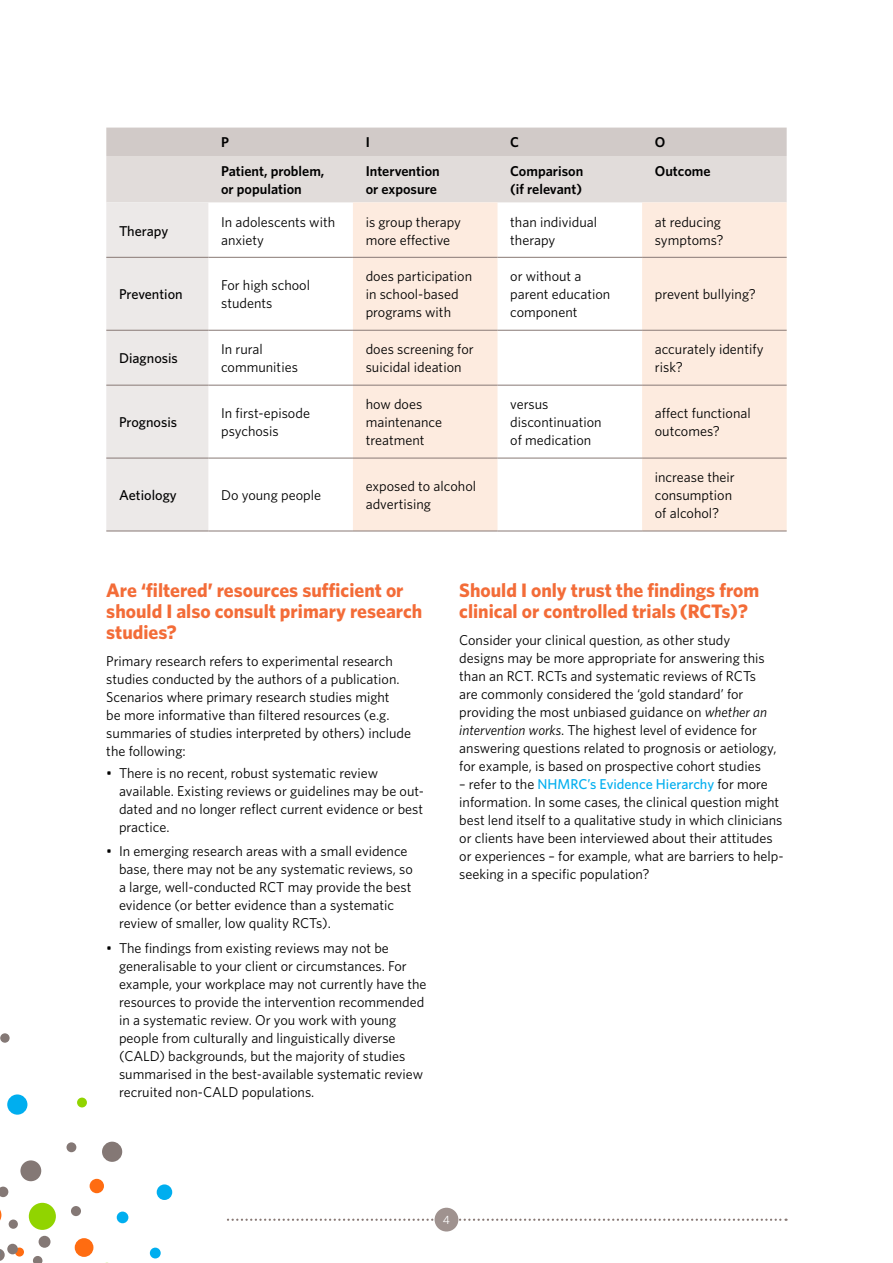
<style>
.page{position:relative;width:893px;height:1263px;background:#fff}
.page>*{position:absolute;margin:0;border:0;box-sizing:border-box;transform-origin:0 0}
.t1{font:700 19.5px/21px "Whitney";color:#f36c38}
.t2{font:14.25px/18px "Whitney";color:#000}
.t3{font:600 14.25px/18px "Whitney";color:#000}
.t4{font:500 14.25px "Whitney";color:#000}
.t5{font:12px "Whitney";color:#fff}
.s1{font-style:italic}
.s2{font-weight:500;color:#00aeef}
</style>
<div class="page">
<svg style="left:227px;top:1218px;width:559px;height:3px"></svg>
<div style="left:435px;top:1208px;width:23px;height:23px;background:#9f928f;border-radius:50%"></div>
<div style="left:9px;top:1219px;width:9px;height:10px;background:#847875;border-radius:50%"></div>
<div style="left:0;top:1033px;width:10px;height:10px;background:#847875;border-radius:50%"></div>
<div style="left:90px;top:1179px;width:14px;height:14px;background:#ff6c11;border-radius:50%"></div>
<div style="left:15px;top:1247px;width:9px;height:9px;background:#ff6c11;border-radius:50%"></div>
<div style="left:39px;top:1236px;width:12px;height:12px;background:#847875;border-radius:50%"></div>
<svg style="left:0;top:1186px;width:8px;height:11px"></svg>
<div style="left:117px;top:1211px;width:11px;height:12px;background:#00aeef;border-radius:50%"></div>
<div style="left:71px;top:1206px;width:10px;height:10px;background:#847875;border-radius:50%"></div>
<div style="left:67px;top:1142px;width:9px;height:10px;background:#847875;border-radius:50%"></div>
<div style="left:77px;top:1097px;width:10px;height:10px;background:#91d400;border-radius:50%"></div>
<svg style="left:33px;top:1256px;width:9px;height:7px"></svg>
<div style="left:150px;top:1247px;width:11px;height:11px;background:#00aeef;border-radius:50%"></div>
<div style="left:20px;top:1160px;width:21px;height:21px;background:#847875;border-radius:50%"></div>
<svg style="left:0;top:1249px;width:5px;height:12px"></svg>
<div style="left:7px;top:1094px;width:20px;height:21px;background:#00aeef;border-radius:50%"></div>
<div style="left:102px;top:1142px;width:20px;height:20px;background:#847875;border-radius:50%"></div>
<div style="left:29px;top:1203px;width:27px;height:27px;background:#91d400;border-radius:50%"></div>
<div style="left:75px;top:1238px;width:18px;height:19px;background:#ff6c11;border-radius:50%"></div>
<div style="left:7px;top:1244px;width:11px;height:10px;background:#847875;border-radius:50%"></div>
<div style="left:157px;top:1184px;width:15px;height:16px;background:#00aeef;border-radius:50%"></div>
<svg style="left:106px;top:128px;width:681px;height:403px"></svg>
<svg style="left:353px;top:202px;width:434px;height:329px;fill:#fdebdf"></svg>
<hr style="left:106px;top:257px;width:102px;height:1px;background:#887975">
<hr style="left:208px;top:257px;width:145px;height:1px;background:#887975">
<hr style="left:353px;top:257px;width:144px;height:1px;background:#887975">
<hr style="left:497px;top:257px;width:145px;height:1px;background:#887975">
<hr style="left:642px;top:257px;width:145px;height:1px;background:#887975">
<hr style="left:106px;top:330px;width:102px;height:1px;background:#887975">
<hr style="left:208px;top:330px;width:145px;height:1px;background:#887975">
<hr style="left:353px;top:330px;width:144px;height:1px;background:#887975">
<hr style="left:497px;top:330px;width:145px;height:1px;background:#887975">
<hr style="left:642px;top:330px;width:145px;height:1px;background:#887975">
<hr style="left:106px;top:385px;width:102px;height:1px;background:#887975">
<hr style="left:208px;top:385px;width:145px;height:1px;background:#887975">
<hr style="left:353px;top:385px;width:144px;height:1px;background:#887975">
<hr style="left:497px;top:385px;width:145px;height:1px;background:#887975">
<hr style="left:642px;top:385px;width:145px;height:1px;background:#887975">
<hr style="left:106px;top:458px;width:102px;height:1px;background:#887975">
<hr style="left:208px;top:458px;width:145px;height:1px;background:#887975">
<hr style="left:353px;top:458px;width:144px;height:1px;background:#887975">
<hr style="left:497px;top:458px;width:145px;height:1px;background:#887975">
<hr style="left:642px;top:458px;width:145px;height:1px;background:#887975">
<hr style="left:106px;top:531px;width:102px;height:1px;background:#887975">
<hr style="left:208px;top:531px;width:145px;height:1px;background:#887975">
<hr style="left:353px;top:531px;width:144px;height:1px;background:#887975">
<hr style="left:497px;top:531px;width:145px;height:1px;background:#887975">
<hr style="left:642px;top:531px;width:145px;height:1px;background:#887975">
<p class="t3" style="left:221px;top:133px;width:9px">P</p>
<p class="t3" style="left:366px;top:133px;width:6px">I</p>
<p class="t3" style="left:510px;top:133px;width:10px">C</p>
<p class="t3" style="left:655px;top:133px;width:12px">O</p>
<p class="t3" style="left:221px;top:162px;width:105px">Patient, problem, or population</p>
<p class="t3" style="left:366px;top:162px;width:76px">Intervention or exposure</p>
<p class="t3" style="left:510px;top:162px;width:75px">Comparison (if relevant)</p>
<p class="t3" style="left:655px;top:162px;width:57px">Outcome</p>
<p class="t4" style="left:119px;top:221px;width:51px">Therapy</p>
<p class="t2" style="left:221px;top:212px;width:116px">In adolescents with anxiety</p>
<p class="t2" style="left:366px;top:212px;width:97px">is group therapy more effective</p>
<p class="t2" style="left:510px;top:212px;width:88px">than individual therapy</p>
<p class="t2" style="left:655px;top:212px;width:70px">at reducing symptoms?</p>
<p class="t4" style="left:119px;top:285px;width:65px">Prevention</p>
<p class="t2" style="left:221px;top:276px;width:90px">For high school students</p>
<p class="t2" style="left:366px;top:267px;width:108px">does participation in school-based programs with</p>
<p class="t2" style="left:510px;top:267px;width:102px">or without a parent education component</p>
<p class="t2" style="left:655px;top:285px;width:103px">prevent bullying?</p>
<p class="t4" style="left:119px;top:349px;width:60px">Diagnosis</p>
<p class="t2" style="left:221px;top:340px;width:78px">In rural communities</p>
<p class="t2" style="left:366px;top:340px;width:110px">does screening for suicidal ideation</p>
<p class="t2" style="left:655px;top:340px;width:110px">accurately identify risk?</p>
<p class="t4" style="left:119px;top:413px;width:60px">Prognosis</p>
<p class="t2" style="left:221px;top:404px;width:90px">In first-episode psychosis</p>
<p class="t2" style="left:366px;top:395px;width:78px">how does maintenance treatment</p>
<p class="t2" style="left:510px;top:395px;width:93px">versus discontinuation of medication</p>
<p class="t2" style="left:655px;top:404px;width:97px">affect functional outcomes?</p>
<p class="t4" style="left:119px;top:486px;width:59px">Aetiology</p>
<p class="t2" style="left:221px;top:486px;width:101px">Do young people</p>
<p class="t2" style="left:366px;top:477px;width:112px">exposed to alcohol advertising</p>
<p class="t2" style="left:655px;top:468px;width:81px">increase their consumption of alcohol?</p>
<h1 class="t1" style="left:106px;top:579px;width:318px">Are ‘filtered’ resources sufficient or should I also consult primary research studies?</h1>
<p class="t2" style="left:106px;top:651px;width:306px">Primary research refers to experimental research studies conducted by the authors of a publication.<br>Scenarios where primary research studies might<br>be more informative than filtered resources (e.g. summaries of studies interpreted by others) include the following:</p>
<p class="t2" style="left:119px;top:764px;width:307px;text-indent:-13px">• There is no recent, robust systematic review available. Existing reviews or guidelines may be out&shy;dated and no longer reflect current evidence or best practice.</p>
<p class="t2" style="left:119px;top:842px;width:295px;text-indent:-13px">• In emerging research areas with a small evidence base, there may not be any systematic reviews, so a large, well-conducted RCT may provide the best evidence (or better evidence than a systematic review of smaller, low quality RCTs).</p>
<p class="t2" style="left:119px;top:938px;width:309px;text-indent:-13px">• The findings from existing reviews may not be generalisable to your client or circumstances. For example, your workplace may not currently have the resources to provide the intervention recommended in a systematic review. Or you work with young people from culturally and linguistically diverse (CALD) backgrounds, but the majority of studies summarised in the best-available systematic review recruited non-CALD populations.</p>
<h1 class="t1" style="left:459px;top:579px;width:302px">Should I only trust the findings from clinical or controlled trials (RCTs)?</h1>
<p class="t2" style="left:459px;top:630px;width:319px">Consider your clinical question<span class="s1">,</span> as other study designs may be more appropriate for answering this than an RCT. RCTs and systematic reviews of RCTs are commonly considered the ‘gold standard’ for providing the most unbiased guidance on <span class="s1">whether an intervention works</span>. The highest level of evidence for answering questions related to prognosis or aetiology, for example, is based on prospective cohort studies</p>
<p class="t2" style="left:459px;top:774px;width:326px">– refer to the <span class="s2">NHMRC’s Evidence Hierarchy</span> for more information. In some cases, the clinical question might best lend itself to a qualitative study in which clinicians or clients have been interviewed about their attitudes or experiences – for example, what are barriers to help&shy;seeking in a specific population?</p>
<p class="t5" style="left:443px;top:1211px;width:9px">4</p>
</div>
